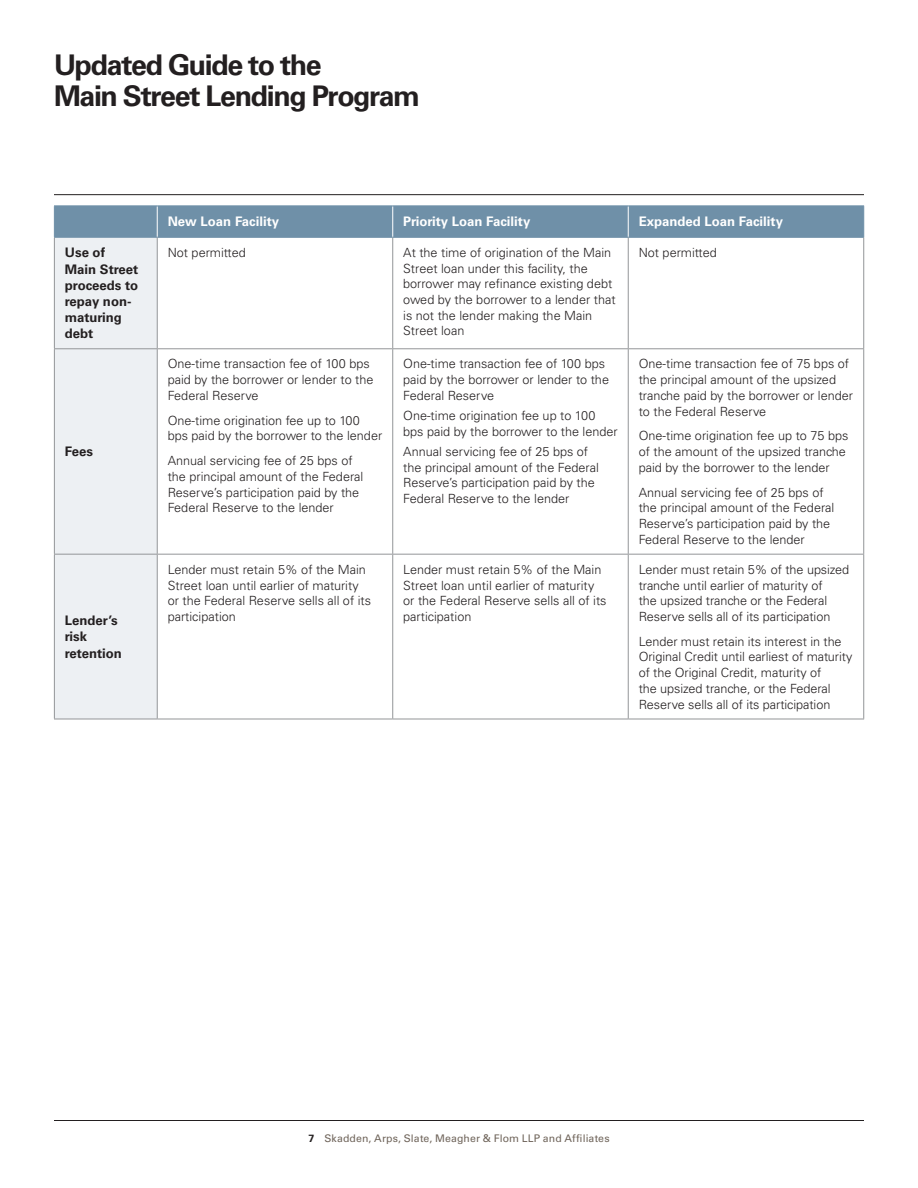
<style>
.page{position:relative;width:918px;height:1188px;background:#fff}
.page>*{position:absolute;margin:0;border:0;box-sizing:border-box;transform-origin:0 0}
.t1{font:700 28.5px/31.5px "Univers LT Std";letter-spacing:-.05em;color:#231f20}
.Chart_Heading{font:700 13.2px/16.2px "Univers LT Std";color:#231f20}
.Chart_Heading-2{font:700 13.2px "Univers LT Std";color:#fff}
.Chart_Body_Text{font:300 12.6px/15.8px "Univers LT Std";color:#231f20}
.t2{font:10.5px "Univers LT Std";letter-spacing:.01em;color:#6f645a}
.s1{font-weight:700;color:#231f20}
</style>
<div class="page">
<hr style="left:54px;top:1120px;width:810px;height:1px;background:#231f20">
<hr style="left:54px;top:194px;width:810px;height:1px;background:#231f20">
<div style="left:55px;top:206px;width:808px;height:31px;background:#6f90a8"></div>
<div style="left:55px;top:238px;width:102px;height:481px;background:#edf0f3"></div>
<hr style="left:54px;top:206px;width:1px;height:31px;background:#6f90a8">
<hr style="left:157px;top:206px;width:1px;height:31px;background:#fff">
<hr style="left:392px;top:206px;width:1px;height:31px;background:#fff">
<hr style="left:628px;top:206px;width:1px;height:31px;background:#fff">
<hr style="left:54px;top:205px;width:103px;height:1px;background:#6f90a8">
<hr style="left:54px;top:237px;width:103px;height:1px;background:#6f90a8">
<hr style="left:863px;top:206px;width:1px;height:31px;background:#6f90a8">
<hr style="left:157px;top:205px;width:236px;height:1px;background:#6f90a8">
<hr style="left:393px;top:205px;width:235px;height:1px;background:#6f90a8">
<hr style="left:628px;top:205px;width:236px;height:1px;background:#6f90a8">
<hr style="left:157px;top:237px;width:236px;height:1px;background:#6f90a8">
<hr style="left:393px;top:237px;width:235px;height:1px;background:#6f90a8">
<hr style="left:628px;top:237px;width:236px;height:1px;background:#6f90a8">
<hr style="left:54px;top:238px;width:1px;height:110px;background:#939598">
<hr style="left:157px;top:238px;width:1px;height:110px;background:#939598">
<hr style="left:392px;top:238px;width:1px;height:110px;background:#939598">
<hr style="left:628px;top:238px;width:1px;height:110px;background:#939598">
<hr style="left:863px;top:238px;width:1px;height:110px;background:#939598">
<hr style="left:54px;top:348px;width:103px;height:1px;background:#939598">
<hr style="left:54px;top:349px;width:1px;height:205px;background:#939598">
<hr style="left:157px;top:348px;width:236px;height:1px;background:#939598">
<hr style="left:157px;top:349px;width:1px;height:205px;background:#939598">
<hr style="left:393px;top:348px;width:235px;height:1px;background:#939598">
<hr style="left:392px;top:349px;width:1px;height:205px;background:#939598">
<hr style="left:628px;top:348px;width:236px;height:1px;background:#939598">
<hr style="left:628px;top:349px;width:1px;height:205px;background:#939598">
<hr style="left:863px;top:349px;width:1px;height:205px;background:#939598">
<hr style="left:54px;top:554px;width:103px;height:1px;background:#939598">
<hr style="left:54px;top:555px;width:1px;height:164px;background:#939598">
<hr style="left:157px;top:554px;width:236px;height:1px;background:#939598">
<hr style="left:157px;top:555px;width:1px;height:164px;background:#939598">
<hr style="left:393px;top:554px;width:235px;height:1px;background:#939598">
<hr style="left:392px;top:555px;width:1px;height:164px;background:#939598">
<hr style="left:628px;top:554px;width:236px;height:1px;background:#939598">
<hr style="left:628px;top:555px;width:1px;height:164px;background:#939598">
<hr style="left:863px;top:555px;width:1px;height:164px;background:#939598">
<hr style="left:54px;top:719px;width:103px;height:1px;background:#939598">
<hr style="left:157px;top:719px;width:236px;height:1px;background:#939598">
<hr style="left:393px;top:719px;width:235px;height:1px;background:#939598">
<hr style="left:628px;top:719px;width:236px;height:1px;background:#939598">
<h1 class="t1" style="left:54px;top:49px;width:368px">Updated Guide to the<br>Main Street Lending Program</h1>
<h1 class="Chart_Heading-2" style="left:168px;top:214px;width:113px">New Loan Facility</h1>
<h1 class="Chart_Heading-2" style="left:403px;top:214px;width:129px">Priority Loan Facility</h1>
<h1 class="Chart_Heading-2" style="left:639px;top:214px;width:146px">Expanded Loan Facility</h1>
<h1 class="Chart_Heading" style="left:65px;top:245px;width:75px">Use of<br>Main Street proceeds to repay non&shy;maturing debt</h1>
<p class="Chart_Body_Text" style="left:168px;top:245px;width:80px">Not permitted</p>
<p class="Chart_Body_Text" style="left:403px;top:245px;width:214px">At the time of origination of the Main<br>Street loan under this facility, the borrower may refinance existing debt owed by the borrower to a lender that is not the lender making the Main<br>Street loan</p>
<p class="Chart_Body_Text" style="left:639px;top:245px;width:80px">Not permitted</p>
<h1 class="Chart_Heading" style="left:65px;top:444px;width:30px">Fees</h1>
<h1 class="Chart_Heading" style="left:65px;top:613px;width:59px">Lender’s risk retention</h1>
<p class="Chart_Body_Text" style="left:168px;top:356px;width:207px">One-time transaction fee of 100 bps paid by the borrower or lender to the<br>Federal Reserve</p>
<p class="Chart_Body_Text" style="left:168px;top:412px;width:216px">One-time origination fee up to 100 bps paid by the borrower to the lender</p>
<p class="Chart_Body_Text" style="left:168px;top:453px;width:197px">Annual servicing fee of 25 bps of the principal amount of the Federal Reserve’s participation paid by the Federal Reserve to the lender</p>
<p class="Chart_Body_Text" style="left:403px;top:356px;width:207px">One-time transaction fee of 100 bps paid by the borrower or lender to the<br>Federal Reserve</p>
<p class="Chart_Body_Text" style="left:403px;top:408px;width:216px">One-time origination fee up to 100 bps paid by the borrower to the lender</p>
<p class="Chart_Body_Text" style="left:403px;top:444px;width:197px">Annual servicing fee of 25 bps of the principal amount of the Federal Reserve’s participation paid by the Federal Reserve to the lender</p>
<p class="Chart_Body_Text" style="left:639px;top:356px;width:216px">One-time transaction fee of 75 bps of the principal amount of the upsized tranche paid by the borrower or lender to the Federal Reserve</p>
<p class="Chart_Body_Text" style="left:639px;top:428px;width:211px">One-time origination fee up to 75 bps of the amount of the upsized tranche paid by the borrower to the lender</p>
<p class="Chart_Body_Text" style="left:639px;top:484px;width:197px">Annual servicing fee of 25 bps of the principal amount of the Federal Reserve’s participation paid by the Federal Reserve to the lender</p>
<p class="Chart_Body_Text" style="left:168px;top:561px;width:205px">Lender must retain 5% of the Main<br>Street loan until earlier of maturity or the Federal Reserve sells all of its participation</p>
<p class="Chart_Body_Text" style="left:403px;top:561px;width:205px">Lender must retain 5% of the Main<br>Street loan until earlier of maturity or the Federal Reserve sells all of its participation</p>
<p class="Chart_Body_Text" style="left:639px;top:561px;width:212px">Lender must retain 5% of the upsized tranche until earlier of maturity of<br>the upsized tranche or the Federal Reserve sells all of its participation</p>
<p class="Chart_Body_Text" style="left:639px;top:633px;width:215px">Lender must retain its interest in the Original Credit until earliest of maturity of the Original Credit, maturity of<br>the upsized tranche, or the Federal Reserve sells all of its participation</p>
<p class="t2" style="left:308px;top:1132px;width:303px"><span class="s1">7</span> Skadden, Arps, Slate, Meagher &amp; Flom LLP and Affiliates</p>
</div>
